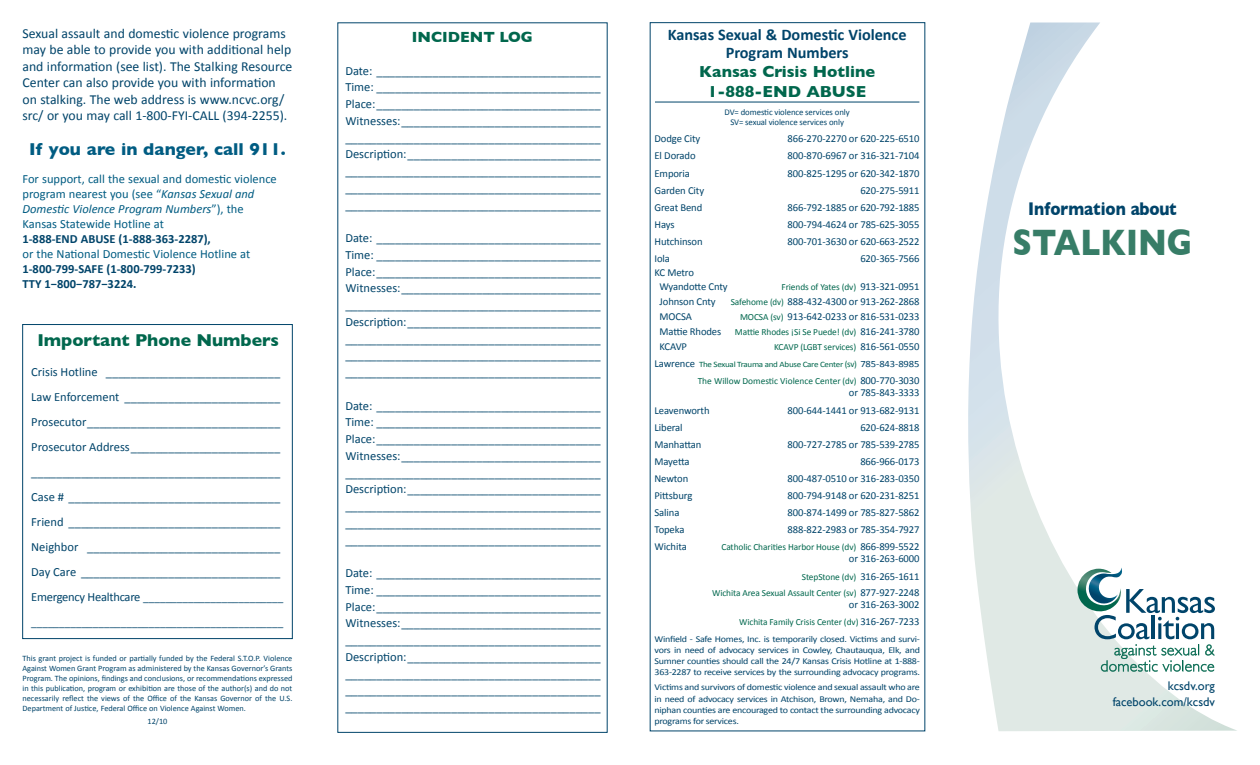
<style>
.page{position:relative;width:1260px;height:765px;background:#fff}
.page>*{position:absolute;margin:0;border:0;box-sizing:border-box;transform-origin:0 0}
.t1{font:700 37.5px "Gill Sans";color:#377d67;scale:.85 1}
.t2{font:700 18.75px "Gill Sans";color:#00446a;scale:.85 1}
.t3{font:700 17.5px "Gill Sans";color:#005c82}
.t4{font:700 17.5px "Gill Sans";color:#01674d}
.t5{font:700 16.25px/17.5px "Calibri";color:#00446a;text-align:center}
.t6{font:700 16.25px/19.5px "Gill Sans";color:#01674d;text-align:center}
.t7{font:700 15px "Gill Sans";color:#01674d}
.t8{font:13.75px/16.5px "Calibri";color:#00446a}
.t9{font:12.5px/16.8px "Calibri";color:#00446a;text-align:justify}
.t10{font:12.5px/15px "Calibri";color:#005c82}
.t11{font:700 12.5px/15px "Calibri";color:#00446a}
.t12{font:12.5px/16.2px "Gill Sans";color:#00446a;text-align:right}
.t13{font:11.25px "Calibri";color:#00446a}
.t14{font:10.62px/13.8px "Calibri";letter-spacing:-.01em;color:#00446a}
.t15{font:9.38px/16.9px "Calibri";letter-spacing:-.01em;color:#01674d;text-align:right}
.t16{font:9px/11.2px "Calibri";letter-spacing:-.025em;color:#00446a;text-align:justify;scale:1.11 1}
.t17{font:8.75px/10.5px "Calibri";letter-spacing:-.01em;color:#00446a;text-align:center}
.t18{font:8.25px/9.9px "Calibri";color:#00446a;text-align:justify}
.t19{font:8.25px "Calibri";letter-spacing:-.03em;color:#01674d;scale:1.1 1}
.s1{font-style:italic}
.s2{font-size:12.5px}
.s3{font-size:10.62px;color:#00446a}
.s4{font-size:9.38px;color:#01674d}
.s5{font-size:9.12px}
.s6{font-size:9.62px;color:#00446a}
</style>
<div class="page">
<svg style="left:882px;top:23px;width:355px;height:708px"></svg>
<svg style="left:1078px;top:568px;width:137px;height:104px"></svg>
<div style="left:22px;top:324px;width:270px;height:315px;border:1px solid #00446a"></div>
<hr style="left:655px;top:102px;width:264px;height:1px;background:#00446a">
<p class="t8" style="left:22px;top:25px;width:271px">Sexual assault and domestic violence programs may be able to provide you with additional help and information (see list). The Stalking Resource Center can also provide you with information on stalking. The web address is www.ncvc.org/ src/ or you may call 1-800-FYI-CALL (394-2255).</p>
<h3 class="t3" style="left:29px;top:135px;width:258px">If you are in danger, call 911.</h3>
<p class="t10" style="left:22px;top:172px;width:256px">For support, call the sexual and domestic violence program nearest you (see “<span class="s1">Kansas Sexual and Domestic Violence Program Numbers</span>”), the Kansas Statewide Hotline at</p>
<p class="t11" style="left:22px;top:231px;width:190px">1-888-END ABUSE (1-888-363-2287),</p>
<p class="t10" style="left:22px;top:247px;width:229px">or the National Domestic Violence Hotline at</p>
<p class="t11" style="left:22px;top:261px;width:175px">1-800-799-SAFE (1-800-799-7233)<br>TTY 1−800−787−3224.</p>
<h3 class="t4" style="left:37px;top:327px;width:243px">Important Phone Numbers</h3>
<p class="t9" style="left:31px;top:360px;width:251px;line-height:25px">Crisis Hotline ____________________________ Law Enforcement _________________________ Prosecutor_______________________________ Prosecutor Address________________________ ________________________________________ Case # __________________________________ Friend __________________________________ Neighbor _______________________________ Day Care ________________________________</p>
<p class="t13" style="left:31px;top:590px;width:254px"><span class="s2">Emergency Healthcare</span> _________________________</p>
<p class="t13" style="left:31px;top:615px;width:254px">_____________________________________________</p>
<p class="t18" style="left:22px;top:654px;width:271px">This grant project is funded or partially funded by the Federal S.T.O.P. Violence Against Women Grant Program as administered by the Kansas Governor’s Grants Program. The opinions, findings and conclusions, or recommendations expressed in this publication, program or exhibition are those of the author(s) and do not necessarily reflect the views of the Office of the Kansas Governor of the U.S.<br>Department of Justice, Federal Office on Violence Against Women.</p>
<p class="t18" style="left:148px;top:717px;width:21px">12/10</p>
<p class="t7" style="left:412px;top:25px;width:122px">INCIDENT LOG</p>
<p class="t9" style="left:345px;top:62px;width:257px">Date: ____________________________________ Time: ____________________________________ Place:____________________________________ Witnesses:________________________________ _________________________________________ Description:_______________________________ _________________________________________ _________________________________________ _________________________________________</p>
<p class="t9" style="left:345px;top:230px;width:257px">Date: ____________________________________ Time: ____________________________________ Place:____________________________________ Witnesses:________________________________ _________________________________________ Description:_______________________________ _________________________________________ _________________________________________ _________________________________________</p>
<p class="t9" style="left:345px;top:397px;width:257px">Date: ____________________________________ Time: ____________________________________ Place:____________________________________ Witnesses:________________________________ _________________________________________ Description:_______________________________ _________________________________________ _________________________________________ _________________________________________</p>
<p class="t9" style="left:345px;top:565px;width:257px">Date: ____________________________________ Time: ____________________________________ Place:____________________________________ Witnesses:________________________________ _________________________________________ Description:_______________________________ _________________________________________ _________________________________________ _________________________________________</p>
<h3 class="t5" style="left:668px;top:26px;width:240px">Kansas Sexual &amp; Domestic Violence<br>Program Numbers</h3>
<h3 class="t6" style="left:699px;top:62px;width:177px">Kansas Crisis Hotline<br>1-888-END ABUSE</h3>
<p class="t14" style="left:655px;top:132px;width:47px">Dodge City</p>
<p class="t14" style="left:788px;top:132px;width:133px">866-270-2270 or 620-225-6510</p>
<p class="t14" style="left:655px;top:149px;width:43px">El Dorado</p>
<p class="t14" style="left:788px;top:149px;width:133px">800-870-6967 or 316-321-7104</p>
<p class="t14" style="left:655px;top:166px;width:37px">Emporia</p>
<p class="t14" style="left:788px;top:166px;width:133px">800-825-1295 or 620-342-1870</p>
<p class="t14" style="left:655px;top:183px;width:51px">Garden City</p>
<p class="t14" style="left:860px;top:183px;width:61px">620-275-5911</p>
<p class="t14" style="left:655px;top:200px;width:49px">Great Bend</p>
<p class="t14" style="left:788px;top:200px;width:133px">866-792-1885 or 620-792-1885</p>
<p class="t14" style="left:655px;top:218px;width:22px">Hays</p>
<p class="t14" style="left:788px;top:218px;width:133px">800-794-4624 or 785-625-3055</p>
<p class="t14" style="left:655px;top:235px;width:50px">Hutchinson</p>
<p class="t14" style="left:788px;top:235px;width:133px">800-701-3630 or 620-663-2522</p>
<p class="t14" style="left:655px;top:252px;width:17px">Iola</p>
<p class="t14" style="left:860px;top:252px;width:61px">620-365-7566</p>
<p class="t14" style="left:660px;top:266px;width:70px;text-indent:-5px">KC Metro<br>Wyandotte Cnty</p>
<p class="t17" style="left:725px;top:107px;width:127px">DV= domestic violence services only<br>SV= sexual violence services only</p>
<p class="t15" style="left:782px;top:278px;width:140px">Friends of Yates (dv) <span class="s3">913-321-0951</span></p>
<p class="t14" style="left:660px;top:294px;width:58px">Johnson Cnty</p>
<p class="t14" style="left:731px;top:294px;width:190px"><span class="s4">Safehome (dv)</span> 888-432-4300 or 913-262-2868</p>
<p class="t14" style="left:660px;top:309px;width:34px">MOCSA</p>
<p class="t14" style="left:740px;top:309px;width:181px"><span class="s4">MOCSA (sv)</span> 913-642-0233 or 816-531-0233</p>
<p class="t14" style="left:660px;top:324px;width:63px">Mattie Rhodes</p>
<p class="t15" style="left:735px;top:323px;width:186px">Mattie Rhodes ¡Si Se Puede! (dv) <span class="s3">816-241-3780</span></p>
<p class="t14" style="left:660px;top:339px;width:29px">KCAVP</p>
<p class="t15" style="left:774px;top:338px;width:147px">KCAVP (LGBT services) <span class="s3">816-561-0550</span></p>
<p class="t19" style="left:655px;top:359px;width:242px"><span class="s3">Lawrence</span> The Sexual Trauma and Abuse Care Center <span class="s5">(sv)</span> <span class="s6">785-843-8985</span></p>
<p class="t15" style="left:698px;top:373px;width:223px">The Willow Domestic Violence Center (dv) <span class="s3">800-770-3030</span></p>
<p class="t14" style="left:849px;top:386px;width:72px">or 785-843-3333</p>
<p class="t14" style="left:655px;top:403px;width:57px">Leavenworth</p>
<p class="t14" style="left:788px;top:403px;width:133px">800-644-1441 or 913-682-9131</p>
<p class="t14" style="left:655px;top:420px;width:30px">Liberal</p>
<p class="t14" style="left:860px;top:420px;width:61px">620-624-8818</p>
<p class="t14" style="left:655px;top:437px;width:48px">Manhattan</p>
<p class="t14" style="left:788px;top:437px;width:133px">800-727-2785 or 785-539-2785</p>
<p class="t14" style="left:655px;top:455px;width:37px">Mayetta</p>
<p class="t14" style="left:860px;top:455px;width:61px">866-966-0173</p>
<p class="t14" style="left:655px;top:472px;width:35px">Newton</p>
<p class="t14" style="left:788px;top:472px;width:133px">800-487-0510 or 316-283-0350</p>
<p class="t14" style="left:655px;top:489px;width:39px">Pittsburg</p>
<p class="t14" style="left:788px;top:489px;width:133px">800-794-9148 or 620-231-8251</p>
<p class="t14" style="left:655px;top:506px;width:26px">Salina</p>
<p class="t14" style="left:788px;top:506px;width:133px">800-874-1499 or 785-827-5862</p>
<p class="t14" style="left:655px;top:523px;width:31px">Topeka</p>
<p class="t14" style="left:788px;top:523px;width:133px">888-822-2983 or 785-354-7927</p>
<p class="t14" style="left:655px;top:540px;width:34px">Wichita</p>
<p class="t15" style="left:721px;top:539px;width:200px">Catholic Charities Harbor House (dv) <span class="s3">866-899-5522</span></p>
<p class="t14" style="left:849px;top:552px;width:72px">or 316-263-6000</p>
<p class="t15" style="left:712px;top:568px;width:209px">StepStone (dv) <span class="s3">316-265-1611<br></span>Wichita Area Sexual Assault Center (sv) <span class="s3">877-927-2248</span></p>
<p class="t14" style="left:849px;top:598px;width:72px">or 316-263-3002</p>
<p class="t15" style="left:739px;top:614px;width:182px">Wichita Family Crisis Center (dv) <span class="s3">316-267-7233</span></p>
<p class="t16" style="left:655px;top:633px;width:241px">Winfield - Safe Homes, Inc. is temporarily closed. Victims and survi&shy;vors in need of advocacy services in Cowley, Chautauqua, Elk, and Sumner counties should call the 24/7 Kansas Crisis Hotline at 1-888- 363-2287 to receive services by the surrounding advocacy programs.</p>
<p class="t16" style="left:655px;top:682px;width:241px">Victims and survivors of domestic violence and sexual assault who are in need of advocacy services in Atchison, Brown, Nemaha, and Do&shy;niphan counties are encouraged to contact the surrounding advocacy programs for services.</p>
<h2 class="t2" style="left:1028px;top:194px;width:176px">Information about</h2>
<h1 class="t1" style="left:1013px;top:213px;width:213px">STALKING</h1>
<p class="t12" style="left:1113px;top:677px;width:104px">kcsdv.org facebook.com/kcsdv</p>
</div>
